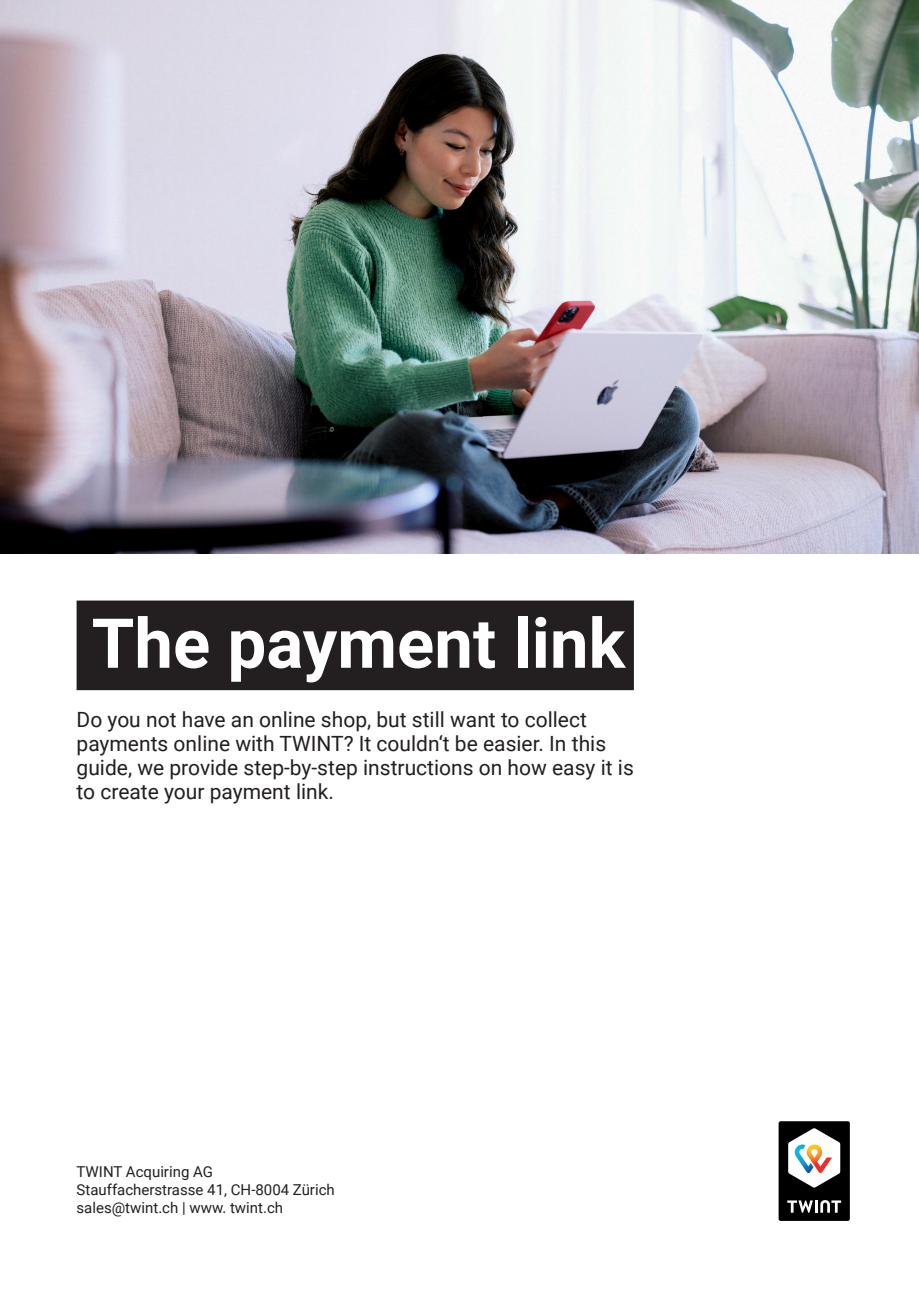
<style>
.page{position:relative;width:919px;height:1289px;background:#fff}
.page>*{position:absolute;margin:0;border:0;box-sizing:border-box;transform-origin:0 0}
.t1{font:700 68.85px "Roboto";color:#fff}
.t2{font:21px/24px "Roboto";color:#231f20}
.t3{font:15px/18px "Roboto";color:#231f20}
</style>
<div class="page">
<div style="left:778px;top:1121px;width:71px;height:99px;background:#000001;border-radius:2px"></div>
<svg style="left:787px;top:1200px;width:54px;height:12px"></svg>
<svg style="left:788px;top:1128px;width:52px;height:59px"></svg>
<img style="left:0;top:0;width:918px;height:553px">
<div style="left:77px;top:600px;width:557px;height:90px;background:#231f20"></div>
<h1 class="t1" style="left:92px;top:595px;width:535px">The payment link</h1>
<p class="t2" style="left:77px;top:707px;width:558px">Do you not have an online shop, but still want to collect payments online with TWINT? It couldn‘t be easier. In this guide, we provide step-by-step instructions on how easy it is to create your payment link.</p>
<p class="t3" style="left:77px;top:1162px;width:260px">TWINT Acquiring AG<br>Stauffacherstrasse 41, CH-8004 Zürich sales@twint.ch | www. twint.ch</p>
</div>
